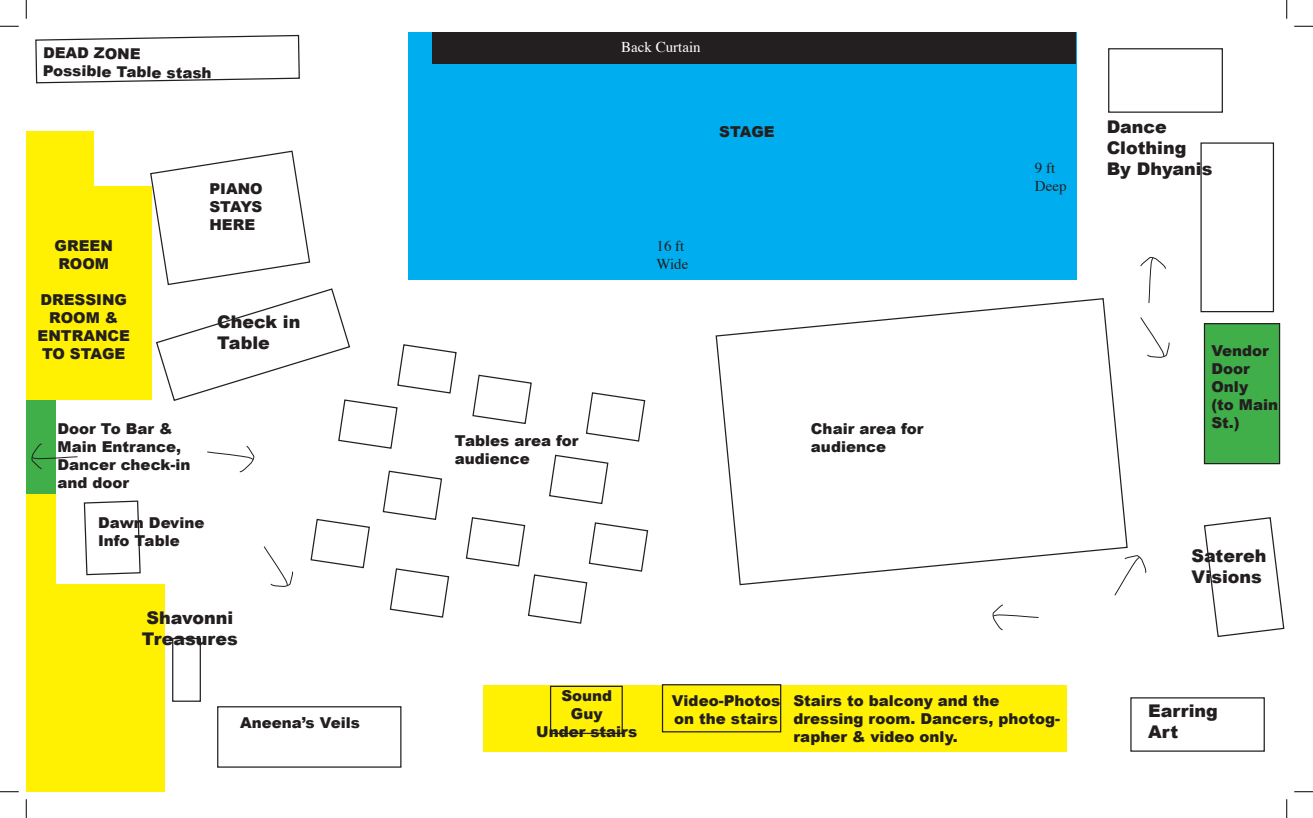
<style>
.page{position:relative;width:1313px;height:818px;background:#fff}
.page>*{position:absolute;margin:0;border:0;box-sizing:border-box;transform-origin:0 0}
.t1{font:900 17.5px/21px "Arial";color:#231f20}
.t2{font:900 15px/18px "Arial";color:#231f20}
.t3{font:15px "Times";color:#231f20}
.t4{font:15px "Times";color:#fff}
</style>
<div class="page">
<div style="left:408px;top:32px;width:668px;height:248px;background:#00aeef"></div>
<div style="left:483px;top:685px;width:584px;height:66px;background:#fff101"></div>
<div style="left:1204px;top:323px;width:75px;height:140px;background:#40ae49"></div>
<div style="left:1203px;top:323px;width:77px;height:141px;border:1px solid #231f20"></div>
<div style="left:662px;top:684px;width:119px;height:48px;border:1px solid #231f20"></div>
<svg style="left:1114px;top:555px;width:32px;height:41px"></svg>
<svg style="left:1140px;top:257px;width:26px;height:46px"></svg>
<div style="left:1130px;top:697px;width:134px;height:54px;border:1px solid #231f20"></div>
<div style="left:26px;top:384px;width:29px;height:110px;background:#40ae49"></div>
<div style="left:433px;top:32px;width:643px;height:32px;background:#231f20"></div>
<svg style="left:1203px;top:517px;width:82px;height:120px"></svg>
<div style="left:1200px;top:142px;width:74px;height:170px;border:1px solid #231f20"></div>
<div style="left:1108px;top:48px;width:114px;height:65px;border:1px solid #231f20"></div>
<svg style="left:715px;top:298px;width:413px;height:288px"></svg>
<svg style="left:992px;top:604px;width:47px;height:26px"></svg>
<div style="left:172px;top:638px;width:29px;height:63px;border:1px solid #231f20"></div>
<div style="left:550px;top:685px;width:73px;height:49px;border:1px solid #231f20"></div>
<div style="left:26px;top:584px;width:139px;height:207px;background:#fff101"></div>
<div style="left:26px;top:494px;width:29px;height:110px;background:#fff101"></div>
<div style="left:26px;top:186px;width:125px;height:213px;background:#fff101"></div>
<div style="left:26px;top:132px;width:68px;height:64px;background:#fff101"></div>
<svg style="left:472px;top:374px;width:60px;height:51px"></svg>
<svg style="left:549px;top:454px;width:60px;height:51px"></svg>
<svg style="left:585px;top:392px;width:61px;height:50px"></svg>
<svg style="left:35px;top:34px;width:265px;height:50px"></svg>
<svg style="left:1140px;top:317px;width:29px;height:41px"></svg>
<svg style="left:465px;top:517px;width:184px;height:107px"></svg>
<svg style="left:31px;top:150px;width:426px;height:468px"></svg>
<div style="left:217px;top:706px;width:184px;height:61px;border:1px solid #231f20"></div>
<svg style="left:0;top:25px;width:19px;height:2px"></svg>
<svg style="left:1294px;top:25px;width:18px;height:2px"></svg>
<svg style="left:0;top:791px;width:19px;height:1px"></svg>
<svg style="left:1294px;top:791px;width:18px;height:1px"></svg>
<svg style="left:25px;top:0;width:2px;height:19px"></svg>
<svg style="left:25px;top:799px;width:2px;height:19px"></svg>
<svg style="left:1286px;top:0;width:1px;height:19px"></svg>
<svg style="left:1286px;top:799px;width:1px;height:19px"></svg>
<p class="t2" style="left:43px;top:43px;width:99px;rotate:1deg">DEAD ZONE</p>
<p class="t2" style="left:43px;top:61px;width:170px;rotate:1deg">Possible Table stash</p>
<p class="t2" style="left:55px;top:236px;width:60px">GREEN<br>ROOM</p>
<p class="t2" style="left:40px;top:290px;width:88px;text-align:center">DRESSING<br>ROOM &amp;</p>
<p class="t2" style="left:38px;top:326px;width:94px;text-align:center">ENTRANCE<br>TO STAGE</p>
<p class="t2" style="left:209px;top:179px;width:55px">PIANO</p>
<p class="t2" style="left:209px;top:197px;width:54px">STAYS</p>
<p class="t2" style="left:209px;top:215px;width:47px">HERE</p>
<p class="t1" style="left:217px;top:310px;width:85px">Check in<br>Table</p>
<p class="t2" style="left:58px;top:419px;width:116px">Door To Bar &amp;</p>
<p class="t2" style="left:58px;top:437px;width:134px">Main Entrance,<br>Dancer check-in and door</p>
<p class="t2" style="left:98px;top:513px;width:108px">Dawn Devine<br>Info Table</p>
<p class="t1" style="left:142px;top:606px;width:98px">Shavonni<br>Treasures</p>
<p class="t2" style="left:240px;top:712px;width:121px">Aneena’s Veils</p>
<p class="t4" style="left:621px;top:33px;width:81px">Back Curtain</p>
<p class="t2" style="left:719px;top:122px;width:57px">STAGE</p>
<p class="t3" style="left:656px;top:232px;width:29px">16 ft</p>
<p class="t3" style="left:656px;top:250px;width:33px">Wide</p>
<p class="t2" style="left:455px;top:431px;width:125px">Tables area for audience</p>
<p class="t2" style="left:811px;top:419px;width:114px">Chair area for audience</p>
<p class="t3" style="left:1034px;top:153px;width:22px">9 ft</p>
<p class="t3" style="left:1034px;top:171px;width:33px">Deep</p>
<p class="t1" style="left:1106px;top:116px;width:62px">Dance</p>
<p class="t1" style="left:1106px;top:137px;width:81px">Clothing</p>
<p class="t1" style="left:1106px;top:158px;width:107px">By Dhyanis</p>
<p class="t2" style="left:1211px;top:341px;width:59px">Vendor</p>
<p class="t2" style="left:1211px;top:359px;width:40px">Door</p>
<p class="t2" style="left:1211px;top:377px;width:38px">Only</p>
<p class="t2" style="left:1211px;top:395px;width:68px">(to Main</p>
<p class="t2" style="left:1211px;top:413px;width:30px">St.)</p>
<p class="t1" style="left:1191px;top:544px;width:76px">Satereh</p>
<p class="t1" style="left:1191px;top:565px;width:72px">Visions</p>
<p class="t2" style="left:561px;top:685px;width:52px">Sound</p>
<p class="t2" style="left:571px;top:703px;width:33px">Guy</p>
<p class="t2" style="left:536px;top:721px;width:103px">Under stairs</p>
<p class="t2" style="left:671px;top:691px;width:110px">Video-Photos on the stairs</p>
<p class="t2" style="left:793px;top:691px;width:208px">Stairs to balcony and the</p>
<p class="t2" style="left:793px;top:709px;width:268px">dressing room. Dancers, photog&shy;rapher &amp; video only.</p>
<p class="t1" style="left:1148px;top:699px;width:71px">Earring<br>Art</p>
</div>
